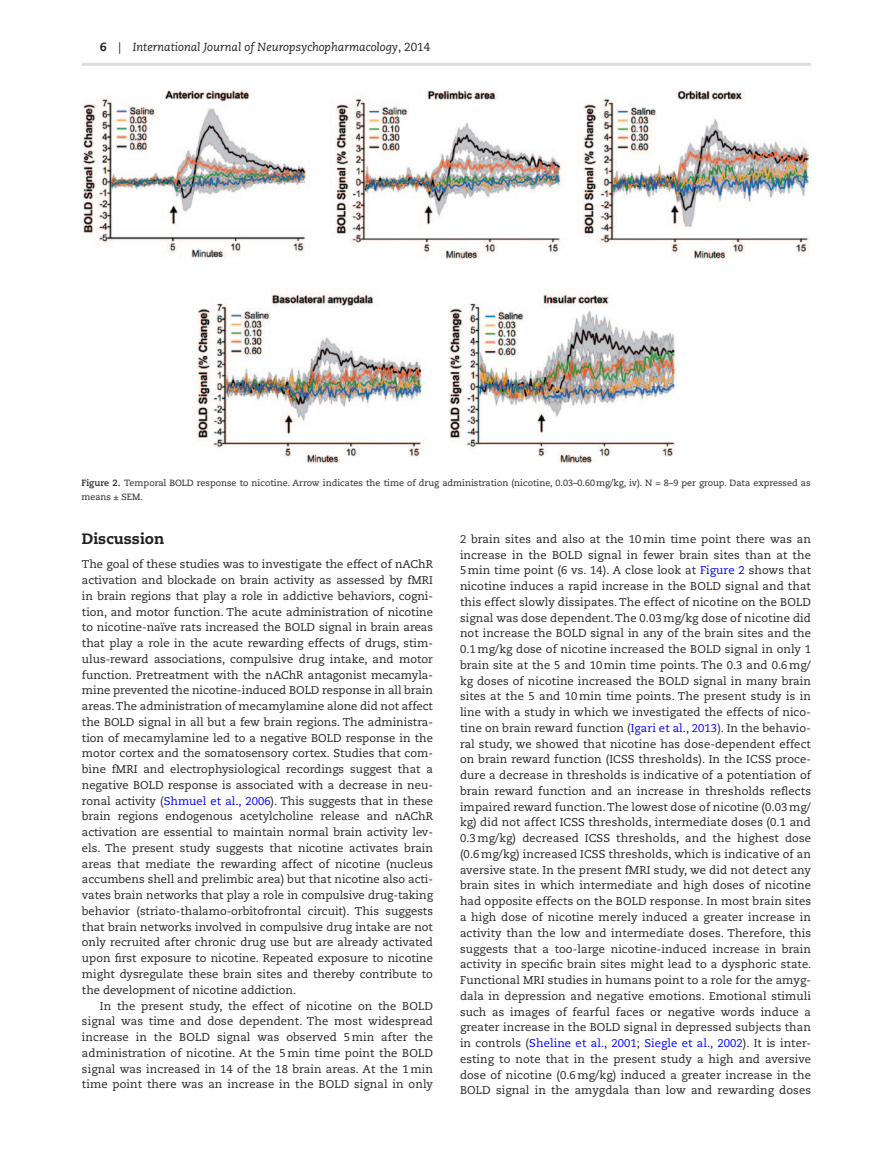
<style>
.page{position:relative;width:893px;height:1174px;background:#fff}
.page>*{position:absolute;margin:0;border:0;box-sizing:border-box;transform-origin:0 0}
.t1{font:800 15px "Caecilia LT Std";color:#231f20}
.t2{font:italic 11.7px "Caecilia LT Std";color:#231f20}
.t3{font:11.25px/15.8px "Caecilia LT Std";letter-spacing:.01em;color:#231f20;text-align:justify}
.t4{font:9px/13.5px "Caecilia LT Std";color:#231f20}
.s1{font-weight:800;font-style:normal}
.s2{font-style:normal}
.s3{font-weight:700}
.s4{color:#00f}
</style>
<div class="page">
<hr style="left:82px;top:63px;width:729px;height:3px;background:#dcdddf">
<img style="left:84px;top:91px;width:724px;height:371px">
<p class="t2" style="left:100px;top:40px;width:332px"><span class="s1">6</span> <span class="s2">|</span> International Journal of Neuropsychopharmacology<span class="s2">, 2014</span></p>
<p class="t4" style="left:81px;top:476px;width:730px"><span class="s3">Figure 2.</span> Temporal BOLD response to nicotine. Arrow indicates the time of drug administration (nicotine, 0.03–0.60mg/kg, iv). N = 8–9 per group. Data expressed as means ± SEM.</p>
<h1 class="t1" style="left:82px;top:530px;width:84px">Discussion</h1>
<p class="t3" style="left:82px;top:557px;width:353px">The goal of these studies was to investigate the effect of nAChR activation and blockade on brain activity as assessed by fMRI in brain regions that play a role in addictive behaviors, cogni&shy;tion, and motor function. The acute administration of nicotine to nicotine-naïve rats increased the BOLD signal in brain areas that play a role in the acute rewarding effects of drugs, stim&shy;ulus-reward associations, compulsive drug intake, and motor function. Pretreatment with the nAChR antagonist mecamyla&shy;mine prevented the nicotine-induced BOLD response in all brain areas. The administration of mecamylamine alone did not affect the BOLD signal in all but a few brain regions. The administra&shy;tion of mecamylamine led to a negative BOLD response in the motor cortex and the somatosensory cortex. Studies that com&shy;bine fMRI and electrophysiological recordings suggest that a negative BOLD response is associated with a decrease in neu&shy;ronal activity (<span class="s4">Shmuel et al., 2006</span>). This suggests that in these brain regions endogenous acetylcholine release and nAChR activation are essential to maintain normal brain activity lev&shy;els. The present study suggests that nicotine activates brain areas that mediate the rewarding affect of nicotine (nucleus accumbens shell and prelimbic area) but that nicotine also acti&shy;vates brain networks that play a role in compulsive drug-taking behavior (striato-thalamo-orbitofrontal circuit). This suggests that brain networks involved in compulsive drug intake are not only recruited after chronic drug use but are already activated upon first exposure to nicotine. Repeated exposure to nicotine might dysregulate these brain sites and thereby contribute to the development of nicotine addiction.</p>
<p class="t3" style="left:82px;top:998px;width:353px;text-indent:18px">In the present study, the effect of nicotine on the BOLD signal was time and dose dependent. The most widespread increase in the BOLD signal was observed 5min after the administration of nicotine. At the 5min time point the BOLD signal was increased in 14 of the 18 brain areas. At the 1min time point there was an increase in the BOLD signal in only</p>
<p class="t3" style="left:460px;top:531px;width:353px">2 brain sites and also at the 10min time point there was an increase in the BOLD signal in fewer brain sites than at the 5min time point (6 vs. 14). A close look at <span class="s4">Figure 2</span> shows that nicotine induces a rapid increase in the BOLD signal and that this effect slowly dissipates. The effect of nicotine on the BOLD signal was dose dependent. The 0.03mg/kg dose of nicotine did not increase the BOLD signal in any of the brain sites and the 0.1mg/kg dose of nicotine increased the BOLD signal in only 1 brain site at the 5 and 10min time points. The 0.3 and 0.6mg/ kg doses of nicotine increased the BOLD signal in many brain sites at the 5 and 10min time points. The present study is in line with a study in which we investigated the effects of nico&shy;tine on brain reward function (<span class="s4">Igari et al., 2013</span>). In the behavio&shy;ral study, we showed that nicotine has dose-dependent effect on brain reward function (ICSS thresholds). In the ICSS proce&shy;dure a decrease in thresholds is indicative of a potentiation of brain reward function and an increase in thresholds reflects impaired reward function. The lowest dose of nicotine (0.03mg/ kg) did not affect ICSS thresholds, intermediate doses (0.1 and 0.3mg/kg) decreased ICSS thresholds, and the highest dose (0.6mg/kg) increased ICSS thresholds, which is indicative of an aversive state. In the present fMRI study, we did not detect any brain sites in which intermediate and high doses of nicotine had opposite effects on the BOLD response. In most brain sites a high dose of nicotine merely induced a greater increase in activity than the low and intermediate doses. Therefore, this suggests that a too-large nicotine-induced increase in brain activity in specific brain sites might lead to a dysphoric state.<br>Functional MRI studies in humans point to a role for the amyg&shy;dala in depression and negative emotions. Emotional stimuli such as images of fearful faces or negative words induce a greater increase in the BOLD signal in depressed subjects than in controls (<span class="s4">Sheline et al., 2001</span>; <span class="s4">Siegle et al., 2002</span>). It is inter&shy;esting to note that in the present study a high and aversive dose of nicotine (0.6mg/kg) induced a greater increase in the BOLD signal in the amygdala than low and rewarding doses</p>
</div>
